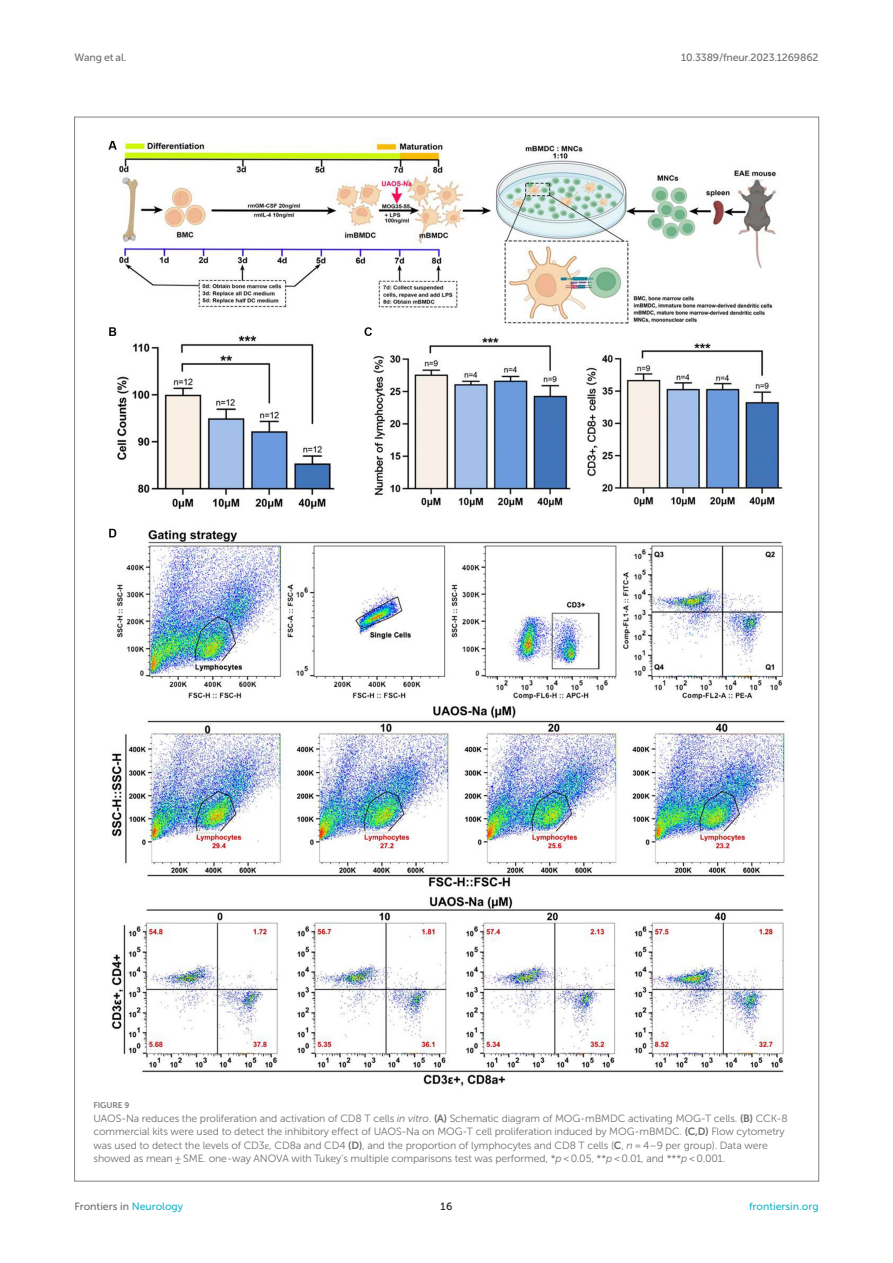
<style>
.page{position:relative;width:893px;height:1263px;background:#fff}
.page>*{position:absolute;margin:0;border:0;box-sizing:border-box;transform-origin:0 0}
.FIG_LEG{font:10.5px/13.5px "Museo Sans 300";letter-spacing:-.01em;color:#706f70}
.t1{font:10.5px "Museo Sans 500";letter-spacing:-.015em;color:#706f70}
.t2{font:10.5px "Museo Sans 500";color:#1db5c3}
.t3{font:10.5px "Museo Sans 500";color:#1b1c1b}
.FIG_HD{font:8.25px "Museo Sans 700";letter-spacing:-.01em;color:#7e7f7f}
.s1{font-style:italic}
.s2{font-family:"Museo Sans 700"}
.s3{font-family:"STIX General"}
.s4{color:#1db5c3}
</style>
<div class="page">
<img style="left:108px;top:139px;width:680px;height:947px">
<p class="t1" style="left:74px;top:51px;width:53px">Wang et al.</p>
<p class="t1" style="left:681px;top:51px;width:139px">10.3389/fneur.2023.1269862</p>
<p class="FIG_HD" style="left:94px;top:1101px;width:37px">FIGURE 9</p>
<p class="FIG_LEG" style="left:94px;top:1111px;width:696px">UAOS-Na reduces the proliferation and activation of CD8 T cells <span class="s1">in vitro</span>. <span class="s2">(A)</span> Schematic diagram of MOG-mBMDC activating MOG-T cells. <span class="s2">(B)</span> CCK-8 commercial kits were used to detect the inhibitory effect of UAOS-Na on MOG-T cell proliferation induced by MOG-mBMDC. <span class="s2">(C,D)</span> Flow cytometry was used to detect the levels of CD3<span class="s3">ε</span>, CD8a and CD4 <span class="s2">(D)</span>, and the proportion of lymphocytes and CD8 T cells (<span class="s2">C</span>, <span class="s1">n</span> = 4–9 per group). Data were showed as mean ± SME. one-way ANOVA with Tukey’s multiple comparisons test was performed, *<span class="s1">p</span> &lt; 0.05, **<span class="s1">p</span> &lt; 0.01, and ***<span class="s1">p</span> &lt; 0.001.</p>
<p class="t1" style="left:74px;top:1200px;width:110px">Frontiers in <span class="s4">Neurology</span></p>
<p class="t3" style="left:440px;top:1200px;width:13px">16</p>
<p class="t2" style="left:749px;top:1200px;width:71px">frontiersin.org</p>
</div>
